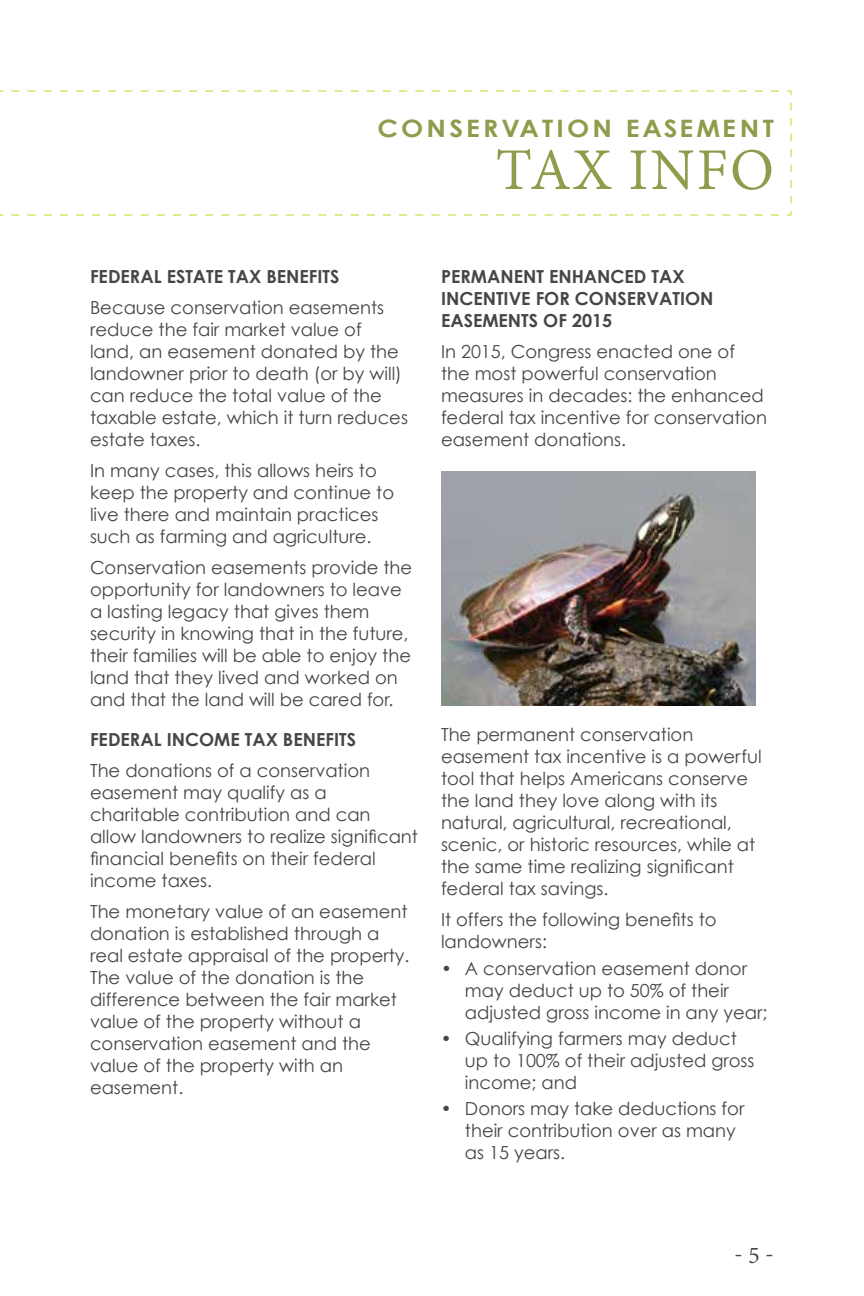
<style>
.page{position:relative;width:864px;height:1296px;background:#fff}
.page>*{position:absolute;margin:0;border:0;box-sizing:border-box;transform-origin:0 0}
.t1{font:64px "Adobe Devanagari";letter-spacing:.03em;color:#919b4b}
.t2{font:26px "Adobe Devanagari";color:#464547}
.t3{font:700 24px "Century Gothic";letter-spacing:.12em;color:#919b4b;scale:1.1 1}
.t4{font:18px/22px "Century Gothic";color:#464547}
.t5{font:700 18px/22px "Century Gothic";color:#464547}
</style>
<div class="page">
<svg style="left:1px;top:90px;width:791px;height:126px"></svg>
<hr style="left:0;top:0;width:1px;height:1296px;background:#e3e98f">
<img style="left:441px;top:472px;width:314px;height:234px">
<h3 class="t3" style="left:378px;top:113px;width:362px">CONSERVATION EASEMENT</h3>
<h1 class="t1" style="left:496px;top:134px;width:280px">tax info</h1>
<p class="t5" style="left:90px;top:266px;width:251px">FEDERAL ESTATE TAX BENEFITS</p>
<p class="t4" style="left:90px;top:297px;width:320px">Because conservation easements reduce the fair market value of land, an easement donated by the landowner prior to death (or by will) can reduce the total value of the taxable estate, which it turn reduces estate taxes.</p>
<p class="t4" style="left:90px;top:460px;width:306px">In many cases, this allows heirs to keep the property and continue to live there and maintain practices such as farming and agriculture.</p>
<p class="t4" style="left:90px;top:557px;width:324px">Conservation easements provide the opportunity for landowners to leave a lasting legacy that gives them security in knowing that in the future, their families will be able to enjoy the land that they lived and worked on and that the land will be cared for.</p>
<p class="t5" style="left:90px;top:728px;width:268px">FEDERAL INCOME TAX BENEFITS</p>
<p class="t4" style="left:90px;top:760px;width:330px">The donations of a conservation easement may qualify as a charitable contribution and can allow landowners to realize significant financial benefits on their federal income taxes.</p>
<p class="t4" style="left:90px;top:901px;width:321px">The monetary value of an easement donation is established through a real estate appraisal of the property.<br>The value of the donation is the difference between the fair market value of the property without a conservation easement and the value of the property with an easement.</p>
<p class="t5" style="left:441px;top:265px;width:274px">PERMANENT ENHANCED TAX<br>INCENTIVE FOR CONSERVATION<br>EASEMENTS OF 2015</p>
<p class="t4" style="left:441px;top:341px;width:328px">In 2015, Congress enacted one of the most powerful conservation measures in decades: the enhanced federal tax incentive for conservation easement donations.</p>
<p class="t4" style="left:441px;top:724px;width:322px">The permanent conservation easement tax incentive is a powerful tool that helps Americans conserve the land they love along with its natural, agricultural, recreational, scenic, or historic resources, while at the same time realizing significant federal tax savings.</p>
<p class="t4" style="left:441px;top:909px;width:277px">It offers the following benefits to landowners:</p>
<p class="t4" style="left:465px;top:957px;width:304px;text-indent:-24px">• A conservation easement donor may deduct up to 50% of their adjusted gross income in any year;</p>
<p class="t4" style="left:465px;top:1027px;width:291px;text-indent:-24px">• Qualifying farmers may deduct up to 100% of their adjusted gross income; and</p>
<p class="t4" style="left:465px;top:1097px;width:281px;text-indent:-24px">• Donors may take deductions for their contribution over as many as 15 years.</p>
<h2 class="t2" style="left:734px;top:1238px;width:41px">- 5 -</h2>
</div>
